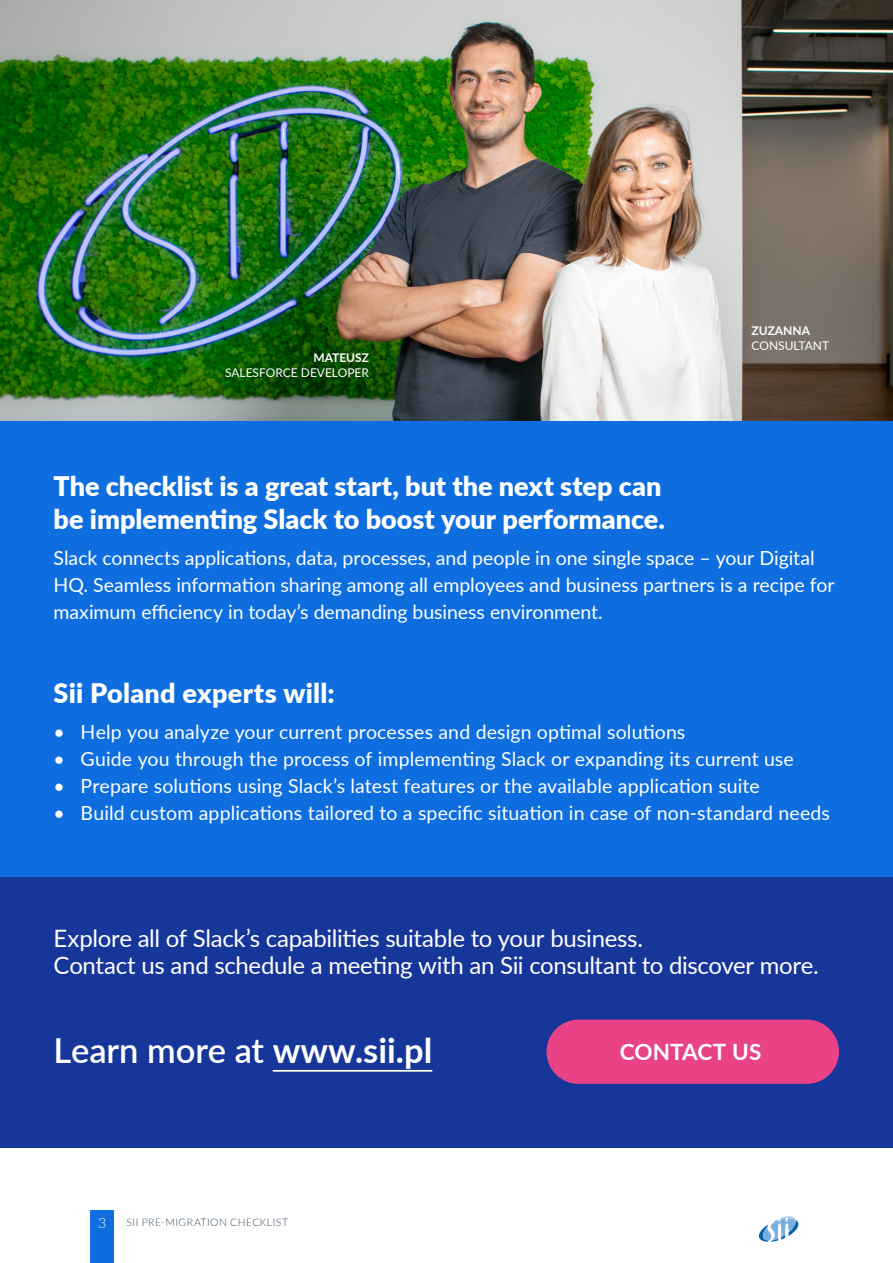
<style>
.page{position:relative;width:893px;height:1263px;background:#fff}
.page>*{position:absolute;margin:0;border:0;box-sizing:border-box;transform-origin:0 0}
.t1{font:600 34.5px "Lato";letter-spacing:-.005em;color:#fff}
.t2{font:900 27px/33px "Lato";color:#fff}
.t3{font:24px/27px "Lato";letter-spacing:-.015em;color:#fff}
.t4{font:700 22.5px "Lato";color:#fff}
.t5{font:19.5px/27px "Lato";color:#fff}
.t6{font:300 14.25px "Lato";color:#fff}
.t7{font:12px "Lato";color:#fff}
.t8{font:700 12px "Lato";color:#fff}
.t9{font:300 10.5px "Lato";letter-spacing:.04em;color:#3c4d5f}
.s1{font-weight:700}
</style>
<div class="page">
<div style="left:90px;top:1210px;width:23px;height:53px;background:#0e6ee0"></div>
<svg style="left:758px;top:1216px;width:41px;height:26px"></svg>
<img style="left:0;top:0;width:893px;height:422px">
<div style="left:0;top:422px;width:893px;height:541px;background:#0e6ee0"></div>
<div style="left:0;top:878px;width:893px;height:270px;background:#17369a"></div>
<div style="left:546px;top:1019px;width:293px;height:65px;background:#e94287;border-radius:32px"></div>
<hr style="left:273px;top:1070px;width:159px;height:2px;background:#fff">
<p class="t8" style="left:313px;top:349px;width:57px">MATEUSZ</p>
<p class="t7" style="left:225px;top:364px;width:145px">SALESFORCE DEVELOPER</p>
<p class="t8" style="left:752px;top:322px;width:60px">ZUZANNA</p>
<p class="t7" style="left:752px;top:337px;width:79px">CONSULTANT</p>
<p class="t2" style="left:54px;top:468px;width:613px">The checklist is a great start, but the next step can be implementing Slack to boost your performance.</p>
<p class="t5" style="left:54px;top:543px;width:782px">Slack connects applications, data, processes, and people in one single space – your Digital<br>HQ. Seamless information sharing among all employees and business partners is a recipe for maximum efficiency in today’s demanding business environment.</p>
<p class="t2" style="left:54px;top:675px;width:282px">Sii Poland experts will:</p>
<p class="t5" style="left:54px;top:717px;width:633px">• Help you analyze your current processes and design optimal solutions</p>
<p class="t5" style="left:54px;top:744px;width:742px">• Guide you through the process of implementing Slack or expanding its current use</p>
<p class="t5" style="left:54px;top:771px;width:708px">• Prepare solutions using Slack’s latest features or the available application suite</p>
<p class="t5" style="left:54px;top:798px;width:778px">• Build custom applications tailored to a specific situation in case of non-standard needs</p>
<p class="t3" style="left:54px;top:924px;width:767px">Explore all of Slack’s capabilities suitable to your business.<br>Contact us and schedule a meeting with an Sii consultant to discover more.</p>
<p class="t1" style="left:54px;top:1025px;width:380px">Learn more at <span class="s1">www.sii.pl</span></p>
<p class="t4" style="left:620px;top:1035px;width:143px">CONTACT US</p>
<p class="t6" style="left:98px;top:1213px;width:10px">3</p>
<p class="t9" style="left:127px;top:1215px;width:163px">SII PRE-MIGRATION CHECKLIST</p>
</div>
